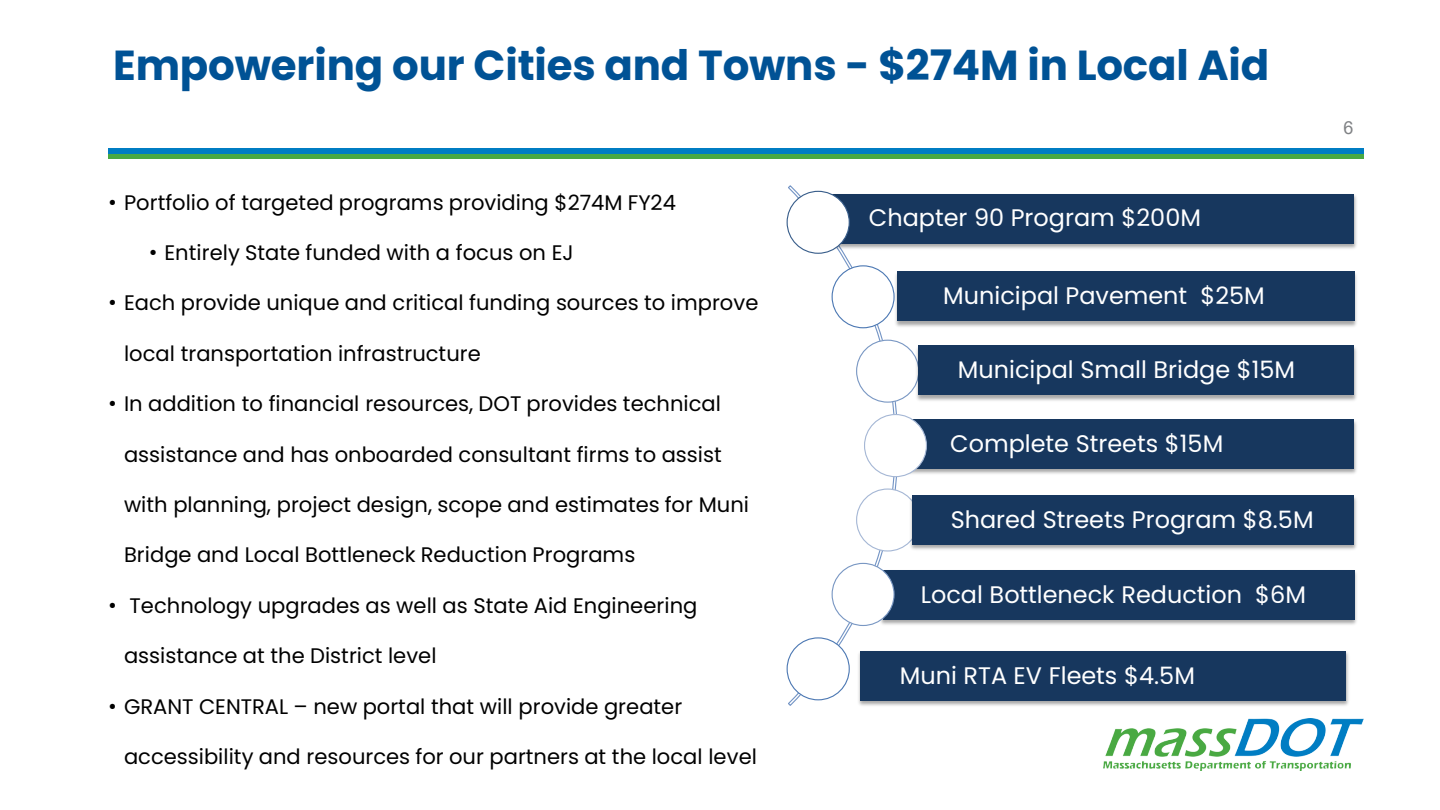
<style>
.page{position:relative;width:1440px;height:810px;background:#fff}
.page>*{position:absolute;margin:0;border:0;box-sizing:border-box;transform-origin:0 0}
.t1{font:700 42px "Poppins";letter-spacing:-.005em;color:#005295}
.t2{font:24px "Poppins";color:#fff}
.t3{font:21px "Poppins";color:#000}
.t4{font:18px "Arial";color:#808285}
.s1{font-family:"Arial"}
</style>
<div class="page">
<div style="left:108px;top:154px;width:1256px;height:5px;background:#49a942"></div>
<div style="left:108px;top:148px;width:1256px;height:6px;background:#007dc3"></div>
<img style="left:1104px;top:719px;width:259px;height:52px">
<svg style="left:787px;top:185px;width:126px;height:521px"></svg>
<img style="left:824px;top:191px;width:533px;height:60px">
<img style="left:846px;top:188px;width:378px;height:73px">
<div style="left:829px;top:194px;width:525px;height:49px;background:#17375e"></div>
<div style="left:787px;top:191px;width:62px;height:62px;background:#fff;border-radius:50%"></div>
<div style="left:787px;top:191px;width:63px;height:63px;border:1px solid #385d8a;border-radius:50%"></div>
<img style="left:886px;top:417px;width:471px;height:60px">
<img style="left:927px;top:417px;width:319px;height:60px">
<div style="left:892px;top:420px;width:462px;height:49px;background:#17375e"></div>
<div style="left:832px;top:266px;width:62px;height:62px;background:#fff;border-radius:50%"></div>
<div style="left:832px;top:265px;width:63px;height:63px;border:1px solid #4c78b3;border-radius:50%"></div>
<img style="left:878px;top:568px;width:479px;height:59px">
<img style="left:898px;top:564px;width:431px;height:73px">
<div style="left:883px;top:570px;width:471px;height:50px;background:#17375e"></div>
<div style="left:857px;top:340px;width:62px;height:62px;background:#fff;border-radius:50%"></div>
<div style="left:856px;top:340px;width:63px;height:63px;border:1px solid #7997c3;border-radius:50%"></div>
<img style="left:892px;top:269px;width:465px;height:60px">
<img style="left:920px;top:269px;width:368px;height:60px">
<div style="left:897px;top:272px;width:457px;height:49px;background:#17375e"></div>
<div style="left:865px;top:415px;width:61px;height:62px;background:#fff;border-radius:50%"></div>
<div style="left:864px;top:414px;width:63px;height:63px;border:1px solid #a5b7d5;border-radius:50%"></div>
<img style="left:913px;top:345px;width:444px;height:56px">
<img style="left:935px;top:345px;width:390px;height:56px">
<div style="left:918px;top:346px;width:436px;height:49px;background:#17375e"></div>
<div style="left:857px;top:489px;width:62px;height:62px;background:#fff;border-radius:50%"></div>
<div style="left:856px;top:488px;width:63px;height:64px;border:1px solid #a5b7d5;border-radius:50%"></div>
<img style="left:908px;top:493px;width:449px;height:60px">
<img style="left:928px;top:493px;width:409px;height:60px">
<div style="left:913px;top:495px;width:441px;height:50px;background:#17375e"></div>
<div style="left:832px;top:563px;width:62px;height:63px;background:#fff;border-radius:50%"></div>
<div style="left:832px;top:563px;width:63px;height:63px;border:1px solid #7997c3;border-radius:50%"></div>
<img style="left:856px;top:649px;width:493px;height:57px">
<img style="left:877px;top:645px;width:341px;height:61px">
<div style="left:861px;top:651px;width:485px;height:50px;background:#17375e"></div>
<div style="left:787px;top:638px;width:62px;height:62px;background:#fff;border-radius:50%"></div>
<div style="left:787px;top:637px;width:63px;height:63px;border:1px solid #4c78b3;border-radius:50%"></div>
<h2 class="t1" style="left:113px;top:41px;width:1158px">Empowering our Cities and Towns - $274M in Local Aid</h2>
<p class="t3" style="left:109px;top:190px;width:569px"><span class="s1">•</span> Portfolio of targeted programs providing $274M FY24</p>
<p class="t3" style="left:149px;top:241px;width:426px"><span class="s1">•</span> Entirely State funded with a focus on EJ</p>
<p class="t3" style="left:109px;top:291px;width:651px"><span class="s1">•</span> Each provide unique and critical funding sources to improve</p>
<p class="t3" style="left:124px;top:341px;width:358px">local transportation infrastructure</p>
<p class="t3" style="left:109px;top:392px;width:614px"><span class="s1">•</span> In addition to financial resources, DOT provides technical</p>
<p class="t3" style="left:124px;top:442px;width:599px">assistance and has onboarded consultant firms to assist</p>
<p class="t3" style="left:124px;top:492px;width:627px">with planning, project design, scope and estimates for Muni</p>
<p class="t3" style="left:124px;top:543px;width:513px">Bridge and Local Bottleneck Reduction Programs</p>
<p class="t3" style="left:109px;top:593px;width:590px"><span class="s1">•</span> Technology upgrades as well as State Aid Engineering</p>
<p class="t3" style="left:124px;top:644px;width:314px">assistance at the District level</p>
<p class="t3" style="left:109px;top:694px;width:575px"><span class="s1">•</span> GRANT CENTRAL – new portal that will provide greater</p>
<p class="t3" style="left:124px;top:744px;width:634px">accessibility and resources for our partners at the local level</p>
<p class="t2" style="left:869px;top:204px;width:334px">Chapter 90 Program $200M</p>
<p class="t2" style="left:943px;top:282px;width:323px">Municipal Pavement $25M</p>
<p class="t2" style="left:958px;top:356px;width:339px">Municipal Small Bridge $15M</p>
<p class="t2" style="left:950px;top:430px;width:275px">Complete Streets $15M</p>
<p class="t2" style="left:951px;top:506px;width:364px">Shared Streets Program $8.5M</p>
<p class="t2" style="left:921px;top:581px;width:387px">Local Bottleneck Reduction $6M</p>
<p class="t2" style="left:900px;top:661px;width:297px">Muni RTA EV Fleets $4.5M</p>
<p class="t4" style="left:1344px;top:116px;width:12px">6</p>
</div>
